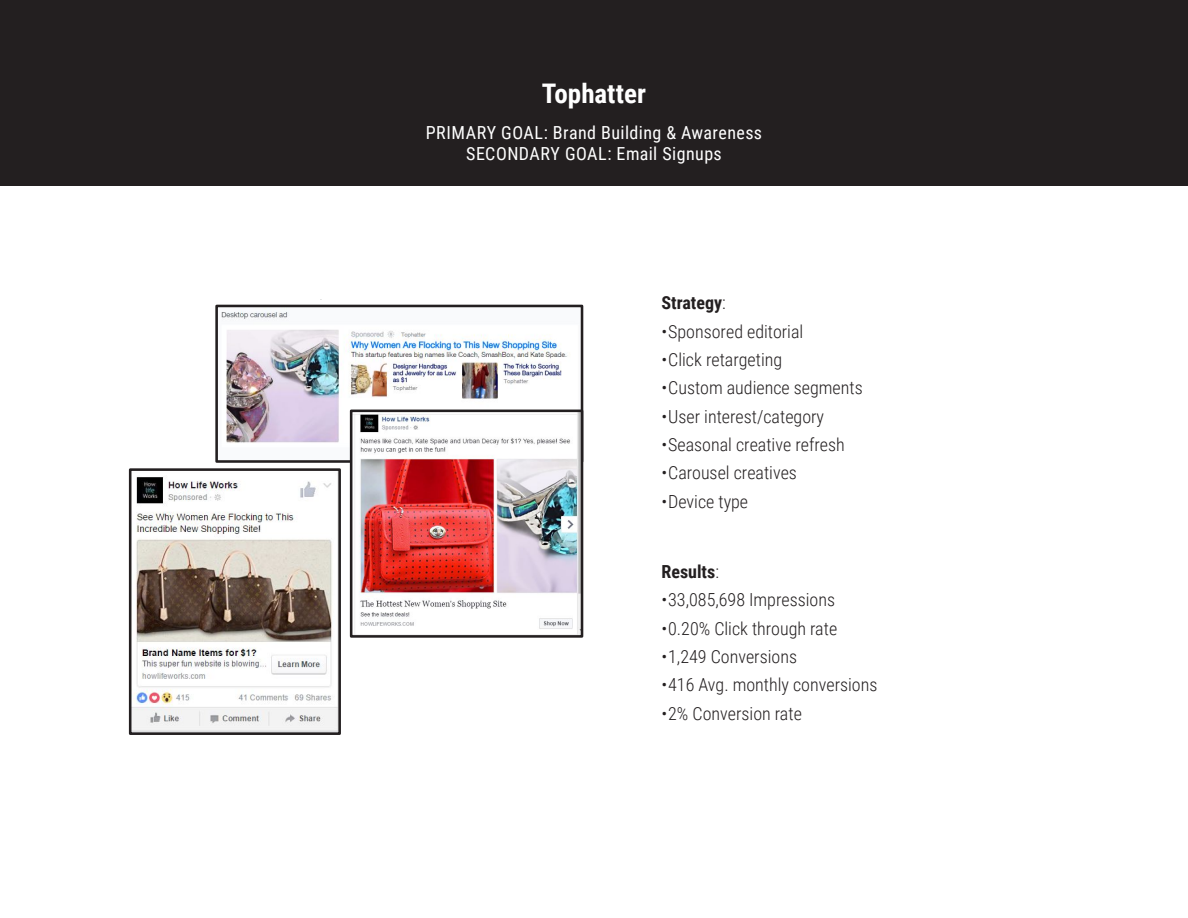
<style>
.page{position:relative;width:1188px;height:918px;background:#fff}
.page>*{position:absolute;margin:0;border:0;box-sizing:border-box;transform-origin:0 0}
.t1{font:700 27px "Roboto Condensed";color:#fff}
.t2{font:300 18px "Roboto Condensed";color:#231f20}
.t3{font:18px "Roboto Condensed";letter-spacing:.025em;color:#fff}
.t4{font:700 18px "Roboto Condensed";color:#231f20}
.s1{font-weight:300}
</style>
<div class="page">
<div style="left:0;top:0;width:1188px;height:186px;background:#231f20"></div>
<img style="left:221px;top:311px;width:358px;height:148px">
<div style="left:215px;top:305px;width:368px;height:158px;border:3px solid #231f20"></div>
<img style="left:354px;top:414px;width:225px;height:220px">
<div style="left:350px;top:410px;width:233px;height:228px;border:3px solid #231f20"></div>
<img style="left:133px;top:477px;width:204px;height:254px">
<div style="left:129px;top:468px;width:212px;height:267px;border:3px solid #231f20"></div>
<p class="t1" style="left:542px;top:74px;width:106px">Tophatter</p>
<p class="t3" style="left:426px;top:120px;width:338px">PRIMARY GOAL: Brand Building &amp; Awareness</p>
<p class="t3" style="left:466px;top:141px;width:257px">SECONDARY GOAL: Email Signups</p>
<p class="t4" style="left:662px;top:290px;width:66px">Strategy<span class="s1">:</span></p>
<p class="t2" style="left:662px;top:319px;width:143px">•Sponsored editorial</p>
<p class="t2" style="left:662px;top:347px;width:122px">•Click retargeting</p>
<p class="t2" style="left:662px;top:375px;width:203px">•Custom audience segments</p>
<p class="t2" style="left:662px;top:404px;width:164px">•User interest/category</p>
<p class="t2" style="left:662px;top:432px;width:185px">•Seasonal creative refresh</p>
<p class="t2" style="left:662px;top:460px;width:137px">•Carousel creatives</p>
<p class="t2" style="left:662px;top:489px;width:88px">•Device type</p>
<p class="t4" style="left:662px;top:559px;width:59px">Results<span class="s1">:</span></p>
<p class="t2" style="left:662px;top:587px;width:175px">•33,085,698 Impressions</p>
<p class="t2" style="left:662px;top:616px;width:177px">•0.20% Click through rate</p>
<p class="t2" style="left:662px;top:644px;width:137px">•1,249 Conversions</p>
<p class="t2" style="left:662px;top:672px;width:217px">•416 Avg. monthly conversions</p>
<p class="t2" style="left:662px;top:701px;width:142px">•2% Conversion rate</p>
</div>
